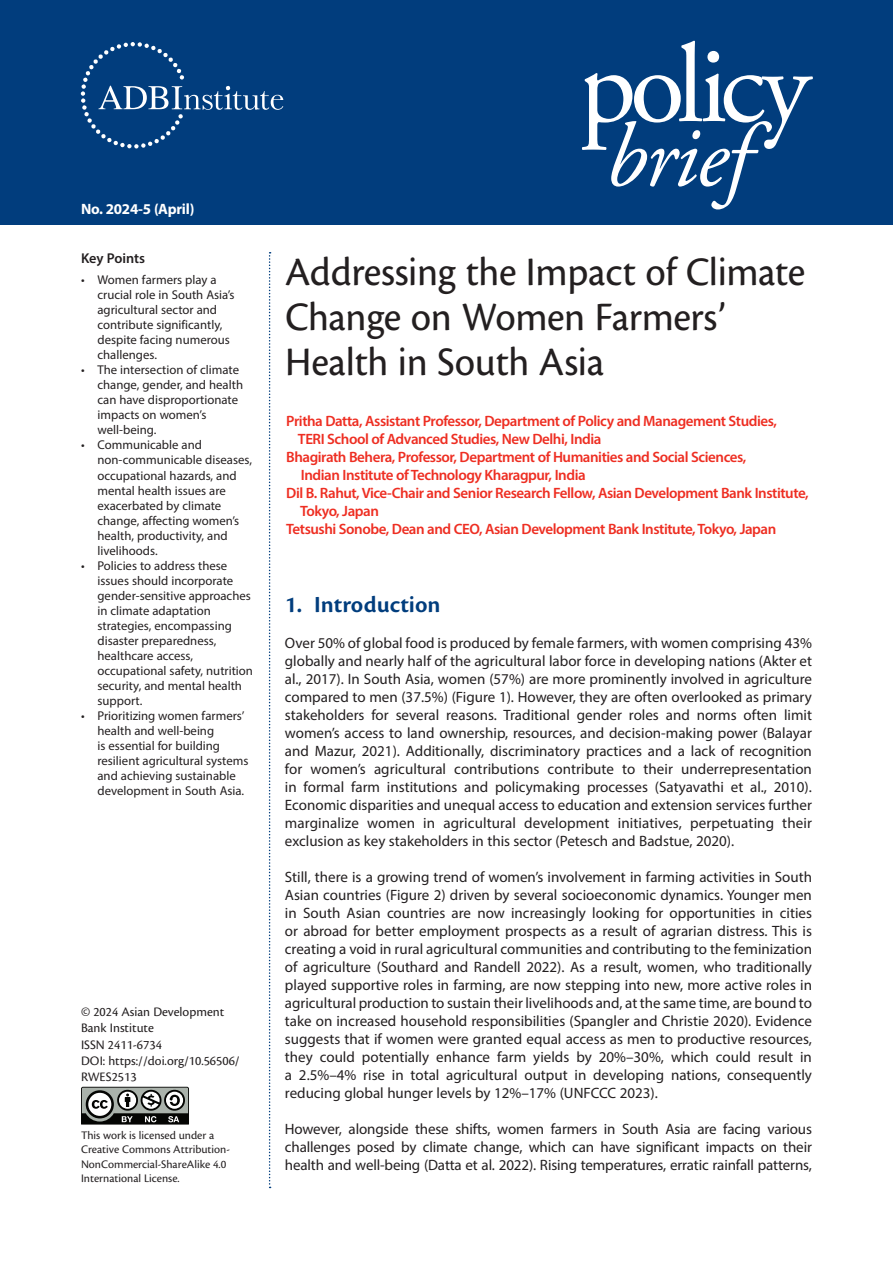
<style>
.page{position:relative;width:893px;height:1263px;background:#fff}
.page>*{position:absolute;margin:0;border:0;box-sizing:border-box;transform-origin:0 0}
.Photo_head{font:112.2px "Adobe Garamond Pro";letter-spacing:-.055em;color:#fff}
.Photo_head-2{font:italic 89.85px "Adobe Garamond Pro";letter-spacing:-.02em;color:#fff}
.Head_main{font:42px/45px "Cronos Pro Capt";letter-spacing:-.01em;color:#231f20;scale:.95 1}
.ADBI_brief_Head_1{font:24px "Cronos Pro Semibold Capt";letter-spacing:.005em;color:#013d7d}
.ADBI_brief_Body_text{font:15px/18px "Myriad Pro";color:#231f20;text-align:justify}
.Author{font:600 15px/18px "Myriad Pro";letter-spacing:-.03em;color:#ee2e22}
.Kicker{font:700 15px "Myriad Pro";letter-spacing:-.015em;color:#fff}
.ADBI_brief_Body_text-2{font:600 14.25px "Myriad Pro";letter-spacing:-.005em;color:#231f20}
.ADBI_brief_Body_text-3{font:13.5px/16.2px "Cronos Pro";color:#231f20}
.t1{font:12.75px/15px "Myriad Pro";color:#231f20}
.ADBI_brief_Body_text-4{font:12px/14.4px "Cronos Pro";color:#231f20}
</style>
<div class="page">
<div style="left:0;top:0;width:893px;height:225px;background:#013d7d"></div>
<svg style="left:269px;top:252px;width:2px;height:936px"></svg>
<svg style="left:81px;top:1087px;width:108px;height:38px"></svg>
<svg style="left:81px;top:42px;width:202px;height:106px"></svg>
<p class="Kicker" style="left:81px;top:200px;width:115px">No. 2024-5 (April)</p>
<p class="ADBI_brief_Body_text-2" style="left:81px;top:249px;width:66px">Key Points</p>
<p class="t1" style="left:98px;top:272px;width:139px;text-indent:-16px">• Women farmers play a crucial role in South Asia’s agricultural sector and contribute significantly, despite facing numerous challenges.</p>
<p class="t1" style="left:98px;top:362px;width:147px;text-indent:-16px">• The intersection of climate change, gender, and health can have disproportionate impacts on women’s well‑being.</p>
<p class="t1" style="left:98px;top:437px;width:156px;text-indent:-16px">• Communicable and non‑communicable diseases, occupational hazards, and mental health issues are exacerbated by climate change, affecting women’s health, productivity, and livelihoods.</p>
<p class="t1" style="left:98px;top:557px;width:157px;text-indent:-16px">• Policies to address these issues should incorporate gender-sensitive approaches in climate adaptation strategies, encompassing disaster preparedness, healthcare access, occupational safety, nutrition security, and mental health support.</p>
<p class="t1" style="left:98px;top:707px;width:152px;text-indent:-16px">• Prioritizing women farmers’ health and well-being<br>is essential for building resilient agricultural systems and achieving sustainable development in South Asia.</p>
<p class="ADBI_brief_Body_text-3" style="left:81px;top:1004px;width:145px">© 2024 Asian Development<br>Bank Institute</p>
<p class="ADBI_brief_Body_text-3" style="left:81px;top:1036px;width:82px">ISSN 2411-6734</p>
<p class="ADBI_brief_Body_text-3" style="left:81px;top:1052px;width:160px">DOI: https://doi.org/10.56506/<br>RWES2513</p>
<p class="ADBI_brief_Body_text-4" style="left:81px;top:1128px;width:151px">This work is licensed under a<br>Creative Commons Attribution-<br>NonCommercial-ShareAlike 4.0<br>International License.</p>
<p class="Photo_head" style="left:579px;top:18px;width:233px">policy</p>
<p class="Photo_head-2" style="left:605px;top:103px;width:145px">brief</p>
<p class="Head_main" style="left:285px;top:249px;width:549px">Addressing the Impact of Climate<br>Change on Women Farmers’<br>Health in South Asia</p>
<p class="Author" style="left:298px;top:412px;width:480px;text-indent:-12px">Pritha Datta, Assistant Professor, Department of Policy and Management Studies,<br>TERI School of Advanced Studies, New Delhi, India</p>
<p class="Author" style="left:301px;top:448px;width:447px;text-indent:-15px">Bhagirath Behera, Professor, Department of Humanities and Social Sciences,<br>Indian Institute of Technology Kharagpur, India</p>
<p class="Author" style="left:300px;top:484px;width:510px;text-indent:-14px">Dil B. Rahut, Vice-Chair and Senior Research Fellow, Asian Development Bank Institute,<br>Tokyo, Japan</p>
<p class="Author" style="left:286px;top:520px;width:491px">Tetsushi Sonobe, Dean and CEO, Asian Development Bank Institute, Tokyo, Japan</p>
<p class="ADBI_brief_Head_1" style="left:285px;top:591px;width:157px">1. Introduction</p>
<p class="ADBI_brief_Body_text" style="left:285px;top:634px;width:529px">Over 50% of global food is produced by female farmers, with women comprising 43% globally and nearly half of the agricultural labor force in developing nations (Akter et al., 2017). In South Asia, women (57%) are more prominently involved in agriculture compared to men (37.5%) (Figure 1). However, they are often overlooked as primary stakeholders for several reasons. Traditional gender roles and norms often limit women’s access to land ownership, resources, and decision-making power (Balayar and Mazur, 2021). Additionally, discriminatory practices and a lack of recognition for women’s agricultural contributions contribute to their underrepresentation in formal farm institutions and policymaking processes (Satyavathi et al., 2010).<br>Economic disparities and unequal access to education and extension services further marginalize women in agricultural development initiatives, perpetuating their exclusion as key stakeholders in this sector (Petesch and Badstue, 2020).</p>
<p class="ADBI_brief_Body_text" style="left:285px;top:868px;width:529px">Still, there is a growing trend of women’s involvement in farming activities in South Asian countries (Figure 2) driven by several socioeconomic dynamics. Younger men in South Asian countries are now increasingly looking for opportunities in cities or abroad for better employment prospects as a result of agrarian distress. This is creating a void in rural agricultural communities and contributing to the feminization of agriculture (Southard and Randell 2022). As a result, women, who traditionally played supportive roles in farming, are now stepping into new, more active roles in agricultural production to sustain their livelihoods and, at the same time, are bound to take on increased household responsibilities (Spangler and Christie 2020). Evidence suggests that if women were granted equal access as men to productive resources, they could potentially enhance farm yields by 20%–30%, which could result in a 2.5%–4% rise in total agricultural output in developing nations, consequently reducing global hunger levels by 12%–17% (UNFCCC 2023).</p>
<p class="ADBI_brief_Body_text" style="left:285px;top:1120px;width:529px">However, alongside these shifts, women farmers in South Asia are facing various challenges posed by climate change, which can have significant impacts on their health and well-being (Datta et al. 2022). Rising temperatures, erratic rainfall patterns,</p>
</div>
